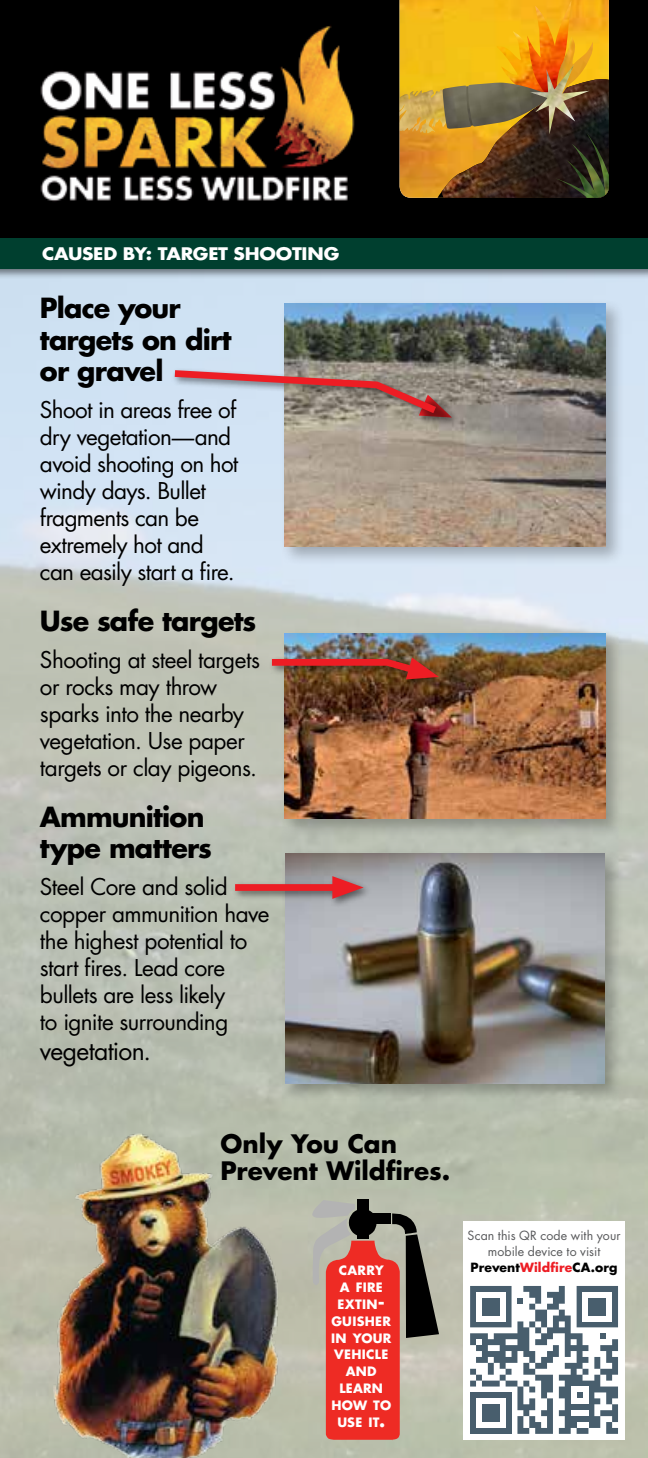
<style>
.page{position:relative;width:648px;height:1458px;background:#fff}
.page>*{position:absolute;margin:0;border:0;box-sizing:border-box;transform-origin:0 0}
.t1{font:700 27px/31.5px "Futura";letter-spacing:-.025em;color:#000}
.t2{font:700 24.75px/27px "Futura";letter-spacing:-.005em;color:#000}
.t3{font:24.75px "Futura";letter-spacing:-.025em;color:#000}
.t4{font:22.5px/27px "Futura";letter-spacing:-.025em;color:#000}
.t5{font:700 16.88px "Futura";letter-spacing:-.01em;color:#fff;scale:1.1 1}
.t6{font:700 12.6px/16.9px "Futura";letter-spacing:.02em;color:#fff;text-align:center}
.t7{font:12.38px/15.8px "Futura";letter-spacing:.005em;color:#58595b;text-align:center}
.t8{font:700 12.38px "Futura";letter-spacing:.01em;color:#000}
.s1{color:#ed1d24}
.s2{font-size:18px}
</style>
<div class="page">
<img style="left:0;top:279px;width:648px;height:1179px">
<img style="left:0;top:0;width:648px;height:235px">
<div style="left:0;top:235px;width:648px;height:44px;background:#000;opacity:.5"></div>
<div style="left:0;top:239px;width:648px;height:30px;background:#003f2f"></div>
<img style="left:400px;top:0;width:209px;height:198px">
<img style="left:441px;top:79px;width:168px;height:119px">
<img style="left:497px;top:31px;width:30px;height:52px">
<img style="left:400px;top:89px;width:47px;height:43px">
<img style="left:571px;top:37px;width:23px;height:67px">
<img style="left:571px;top:143px;width:35px;height:55px">
<img style="left:563px;top:157px;width:35px;height:41px">
<img style="left:584px;top:129px;width:25px;height:66px">
<img style="left:608px;top:149px;width:1px;height:49px">
<img style="left:552px;top:177px;width:43px;height:21px">
<img style="left:443px;top:83px;width:87px;height:46px">
<img style="left:466px;top:86px;width:7px;height:40px">
<img style="left:527px;top:0;width:44px;height:102px">
<img style="left:530px;top:64px;width:60px;height:70px">
<div style="left:280px;top:298px;width:346px;height:268px;background:#000;opacity:.27"></div>
<img style="left:285px;top:303px;width:321px;height:243px">
<div style="left:280px;top:628px;width:345px;height:210px;background:#000;opacity:.27"></div>
<img style="left:285px;top:633px;width:320px;height:186px">
<div style="left:172px;top:367px;width:289px;height:61px;background:#000;opacity:.5"></div>
<svg style="left:168px;top:366px;width:284px;height:53px"></svg>
<div style="left:268px;top:655px;width:180px;height:34px;background:#000;opacity:.5"></div>
<img style="left:265px;top:656px;width:174px;height:24px">
<div style="left:281px;top:848px;width:342px;height:255px;background:#000;opacity:.27"></div>
<img style="left:286px;top:853px;width:318px;height:230px">
<div style="left:231px;top:873px;width:142px;height:36px;background:#000;opacity:.5"></div>
<div style="left:235px;top:884px;width:110px;height:7px;background:#ed1d24"></div>
<svg style="left:332px;top:876px;width:32px;height:23px"></svg>
<img style="left:54px;top:1134px;width:227px;height:324px">
<svg style="left:312px;top:1200px;width:127px;height:240px"></svg>
<div style="left:463px;top:1221px;width:162px;height:219px;background:#fff"></div>
<svg style="left:470px;top:1286px;width:148px;height:148px"></svg>
<div style="left:482px;top:1404px;width:18px;height:18px;background:#485e6d"></div>
<div style="left:577px;top:1422px;width:11px;height:6px;background:#fff"></div>
<div style="left:571px;top:1410px;width:17px;height:6px;background:#fff"></div>
<h1 class="t5" style="left:42px;top:242px;width:272px">CAUSED BY: TARGET SHOOTING</h1>
<h2 class="t1" style="left:40px;top:292px;width:193px">Place your targets on dirt or gravel</h2>
<p class="t4" style="left:40px;top:396px;width:200px">Shoot in areas free of dry vegetation—and avoid shooting on hot windy days. Bullet fragments can be extremely hot and can easily start a fire.</p>
<h2 class="t1" style="left:40px;top:604px;width:218px">Use safe targets</h2>
<p class="t4" style="left:40px;top:646px;width:222px">Shooting at steel targets or rocks may throw sparks into the nearby vegetation. Use paper targets or clay pigeons.</p>
<p class="t1" style="left:40px;top:800px;width:174px">Ammunition type matters</p>
<p class="t4" style="left:40px;top:873px;width:231px">Steel Core and solid copper ammunition have the highest potential to start fires. Lead core bullets are less likely<br>to ignite surrounding</p>
<p class="t3" style="left:40px;top:1034px;width:113px">vegetation.</p>
<p class="t2" style="left:221px;top:1130px;width:231px">Only You Can<br>Prevent Wildfires.</p>
<p class="t7" style="left:468px;top:1227px;width:155px">Scan this QR code with your mobile device to visit</p>
<p class="t6" style="left:339px;top:1262px;width:46px">CARRY</p>
<p class="t8" style="left:471px;top:1258px;width:148px">Prevent<span class="s1">Wildfire</span>CA.org</p>
<p class="t6" style="left:331px;top:1278px;width:62px">A FIRE<br>EXTIN<span class="s2">-<br></span>GUISHER<br>IN YOUR<br>VEHICLE<br>AND<br>LEARN<br>HOW TO<br>USE IT<span class="s2">.</span></p>
</div>
